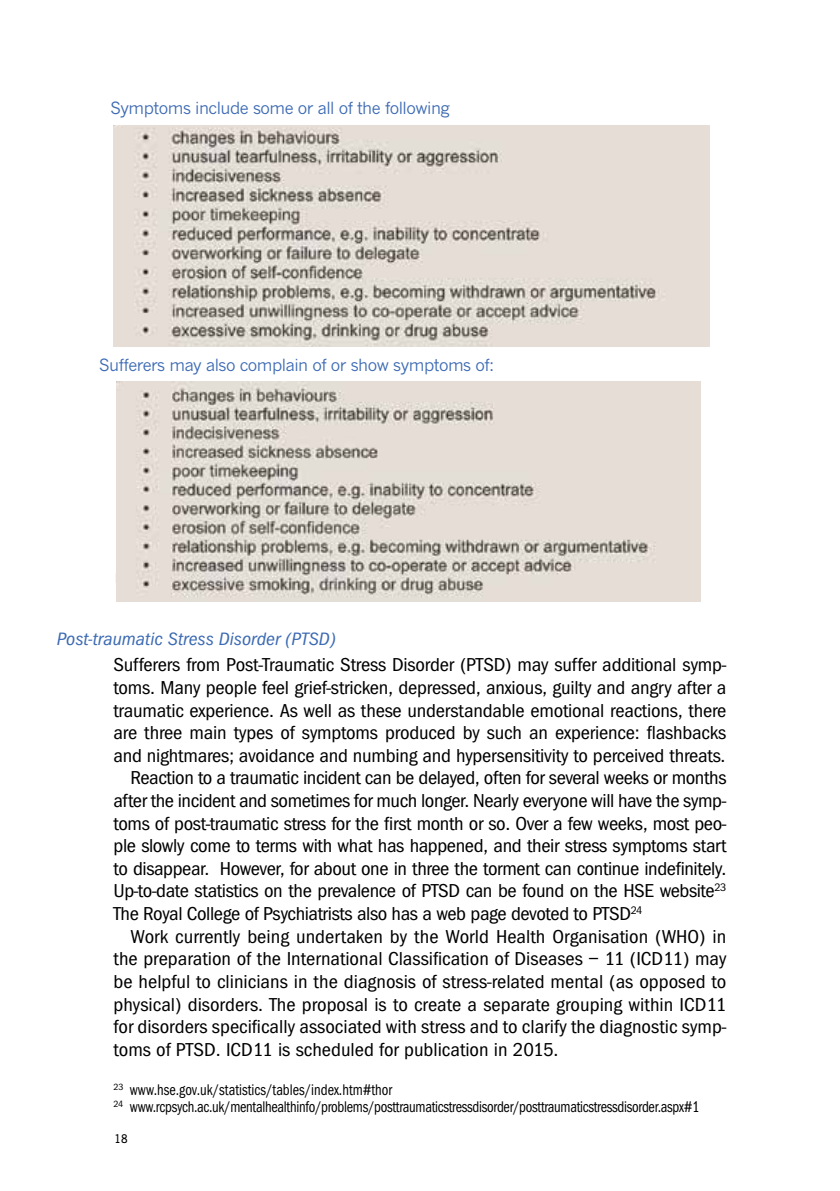
<style>
.page{position:relative;width:840px;height:1191px;background:#fff}
.page>*{position:absolute;margin:0;border:0;box-sizing:border-box;transform-origin:0 0}
.t1{font:condensed 19.4px "Franklin Gothic";letter-spacing:-.01em;color:#000;scale:1.07 1}
.t2{font:italic condensed 18.6px "Franklin Gothic";color:#3c6ab3;scale:1.07 1}
.t3{font:16.6px "News Gothic MT Std";letter-spacing:-.03em;color:#3c6ab3}
.t4{font:condensed 16px/17px "Franklin Gothic";letter-spacing:-.02em;color:#000;scale:.9 1}
.t5{font:600 12px "News Gothic BT";color:#000;scale:.9 1}
</style>
<div class="page">
<img style="left:113px;top:125px;width:596px;height:222px">
<img style="left:116px;top:381px;width:584px;height:220px">
<p class="t3" style="left:110px;top:98px;width:341px">Symptoms include some or all of the following</p>
<p class="t3" style="left:99px;top:355px;width:396px">Sufferers may also complain of or show symptoms of:</p>
<p class="t2" style="left:57px;top:628px;width:262px">Post-traumatic Stress Disorder (PTSD)</p>
<p class="t1" style="left:113px;top:654px;width:574px">Sufferers from Post-Traumatic Stress Disorder (PTSD) may suffer additional symp-</p>
<p class="t1" style="left:113px;top:676px;width:574px">toms. Many people feel grief-stricken, depressed, anxious, guilty and angry after a</p>
<p class="t1" style="left:113px;top:699px;width:574px">traumatic experience. As well as these understandable emotional reactions, there</p>
<p class="t1" style="left:113px;top:722px;width:574px">are three main types of symptoms produced by such an experience: flashbacks</p>
<p class="t1" style="left:113px;top:744px;width:573px">and nightmares; avoidance and numbing and hypersensitivity to perceived threats.</p>
<p class="t1" style="left:130px;top:767px;width:558px">Reaction to a traumatic incident can be delayed, often for several weeks or months</p>
<p class="t1" style="left:113px;top:789px;width:574px">after the incident and sometimes for much longer. Nearly everyone will have the symp-</p>
<p class="t1" style="left:113px;top:812px;width:574px">toms of post-traumatic stress for the first month or so. Over a few weeks, most peo-</p>
<p class="t1" style="left:113px;top:835px;width:574px">ple slowly come to terms with what has happened, and their stress symptoms start</p>
<p class="t1" style="left:113px;top:857px;width:574px">to disappear. However, for about one in three the torment can continue indefinitely.</p>
<p class="t1" style="left:113px;top:880px;width:574px">Up-to-date statistics on the prevalence of PTSD can be found on the HSE website<sup>23</sup></p>
<p class="t1" style="left:113px;top:902px;width:495px">The Royal College of Psychiatrists also has a web page devoted to PTSD<sup>24</sup></p>
<p class="t1" style="left:130px;top:925px;width:558px">Work currently being undertaken by the World Health Organisation (WHO) in</p>
<p class="t1" style="left:113px;top:948px;width:574px">the preparation of the International Classification of Diseases – 11 (ICD11) may</p>
<p class="t1" style="left:113px;top:970px;width:574px">be helpful to clinicians in the diagnosis of stress-related mental (as opposed to</p>
<p class="t1" style="left:113px;top:993px;width:574px">physical) disorders. The proposal is to create a separate grouping within ICD11</p>
<p class="t1" style="left:113px;top:1015px;width:574px">for disorders specifically associated with stress and to clarify the diagnostic symp-</p>
<p class="t1" style="left:113px;top:1038px;width:417px">toms of PTSD. ICD11 is scheduled for publication in 2015.</p>
<p class="t4" style="left:113px;top:1081px;width:652px"><sup>23</sup> www.hse.gov.uk/statistics/tables/index.htm#thor<br><sup>24</sup> www.rcpsych.ac.uk/mentalhealthinfo/problems/posttraumaticstressdisorder/posttraumaticstressdisorder.aspx#1</p>
<p class="t5" style="left:115px;top:1131px;width:16px">18</p>
</div>
